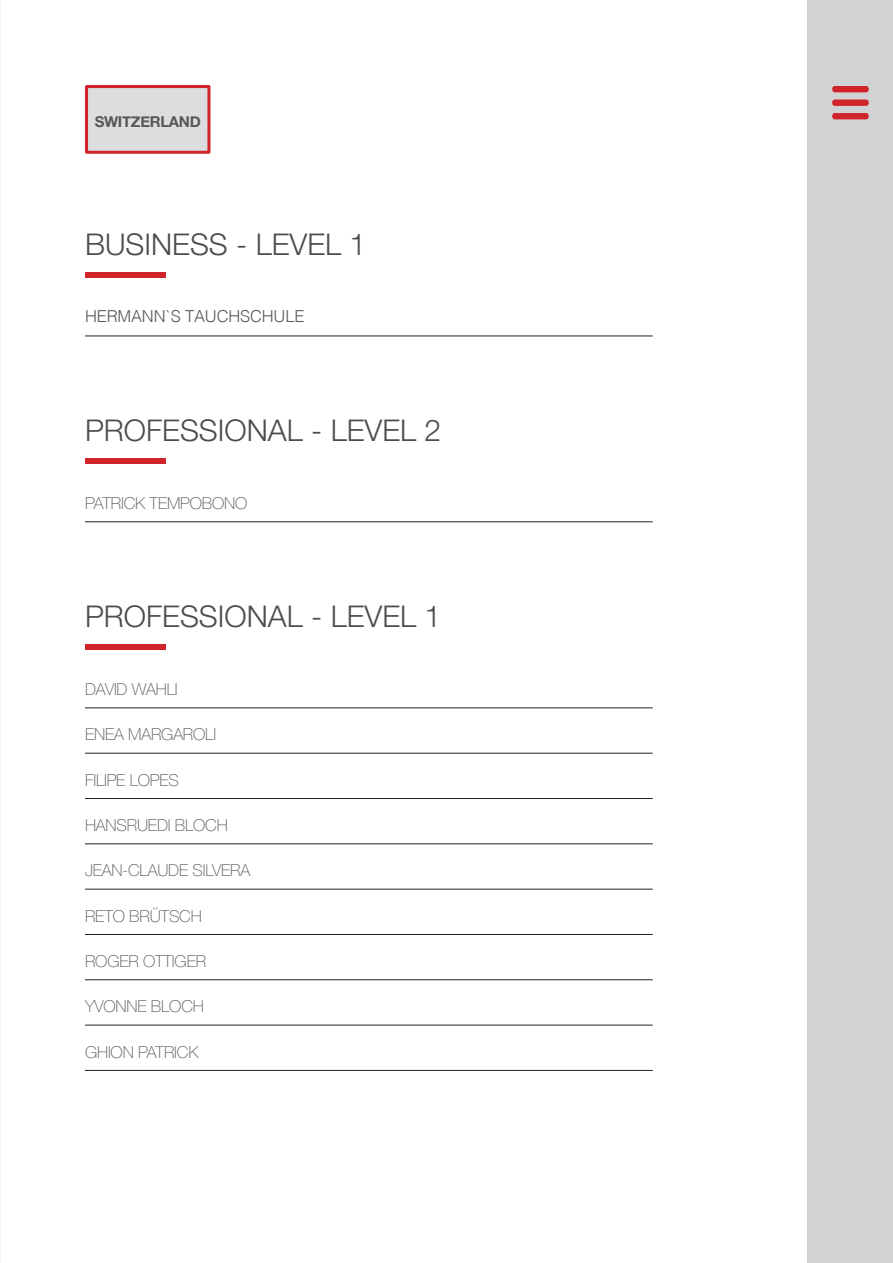
<style>
.page{position:relative;width:893px;height:1263px;background:#fff}
.page>*{position:absolute;margin:0;border:0;box-sizing:border-box;transform-origin:0 0}
.t1{font:300 30px "Helvetica Neue LT";color:#4b4c4d}
.t2{font:100 16.5px "Helvetica Neue LT";letter-spacing:-.01em;color:#57585a}
.t3{font:300 16.5px "Helvetica";letter-spacing:-.01em;color:#57585a}
.t4{font:700 15px "Helvetica Neue";letter-spacing:-.02em;color:#57585a}
</style>
<div class="page">
<div style="left:85px;top:85px;width:125px;height:69px;background:#dcdddf;border:3px solid #d1232a"></div>
<div style="left:85px;top:644px;width:80px;height:6px;background:#d1232a"></div>
<div style="left:85px;top:458px;width:80px;height:6px;background:#d1232a"></div>
<hr style="left:85px;top:708px;width:568px;height:1px;background:#231f20">
<hr style="left:85px;top:521px;width:568px;height:1px;background:#231f20">
<hr style="left:85px;top:843px;width:568px;height:1px;background:#231f20">
<hr style="left:85px;top:934px;width:568px;height:1px;background:#231f20">
<hr style="left:85px;top:753px;width:568px;height:1px;background:#231f20">
<hr style="left:85px;top:889px;width:568px;height:1px;background:#231f20">
<hr style="left:85px;top:979px;width:568px;height:1px;background:#231f20">
<hr style="left:85px;top:798px;width:568px;height:1px;background:#231f20">
<hr style="left:85px;top:1025px;width:568px;height:1px;background:#231f20">
<hr style="left:85px;top:1070px;width:568px;height:1px;background:#231f20">
<div style="left:808px;top:0;width:85px;height:1263px;background:#d1d2d4"></div>
<div style="left:832px;top:86px;width:37px;height:6px;background:#d1232a;border-radius:3px"></div>
<div style="left:832px;top:100px;width:37px;height:6px;background:#d1232a;border-radius:3px"></div>
<div style="left:832px;top:113px;width:37px;height:6px;background:#d1232a;border-radius:3px"></div>
<div style="left:85px;top:273px;width:80px;height:5px;background:#d1232a"></div>
<hr style="left:85px;top:336px;width:568px;height:1px;background:#231f20">
<p class="t4" style="left:95px;top:110px;width:108px">SWITZERLAND</p>
<h1 class="t1" style="left:85px;top:226px;width:283px">BUSINESS - LEVEL 1</h1>
<p class="t3" style="left:85px;top:302px;width:221px">HERMANN`S TAUCHSCHULE</p>
<h1 class="t1" style="left:85px;top:412px;width:358px">PROFESSIONAL - LEVEL 2</h1>
<p class="t2" style="left:85px;top:494px;width:164px">PATRICK TEMPOBONO</p>
<h1 class="t1" style="left:85px;top:598px;width:358px">PROFESSIONAL - LEVEL 1</h1>
<p class="t2" style="left:85px;top:680px;width:94px">DAVID WAHLI</p>
<p class="t2" style="left:85px;top:725px;width:133px">ENEA MARGAROLI</p>
<p class="t2" style="left:85px;top:770px;width:95px">FILIPE LOPES</p>
<p class="t2" style="left:85px;top:816px;width:144px">HANSRUEDI BLOCH</p>
<p class="t2" style="left:85px;top:861px;width:167px">JEAN-CLAUDE SILVERA</p>
<p class="t2" style="left:85px;top:906px;width:118px">RETO BRÜTSCH</p>
<p class="t2" style="left:85px;top:951px;width:123px">ROGER OTTIGER</p>
<p class="t2" style="left:85px;top:997px;width:120px">YVONNE BLOCH</p>
<p class="t2" style="left:85px;top:1042px;width:115px">GHION PATRICK</p>
</div>
